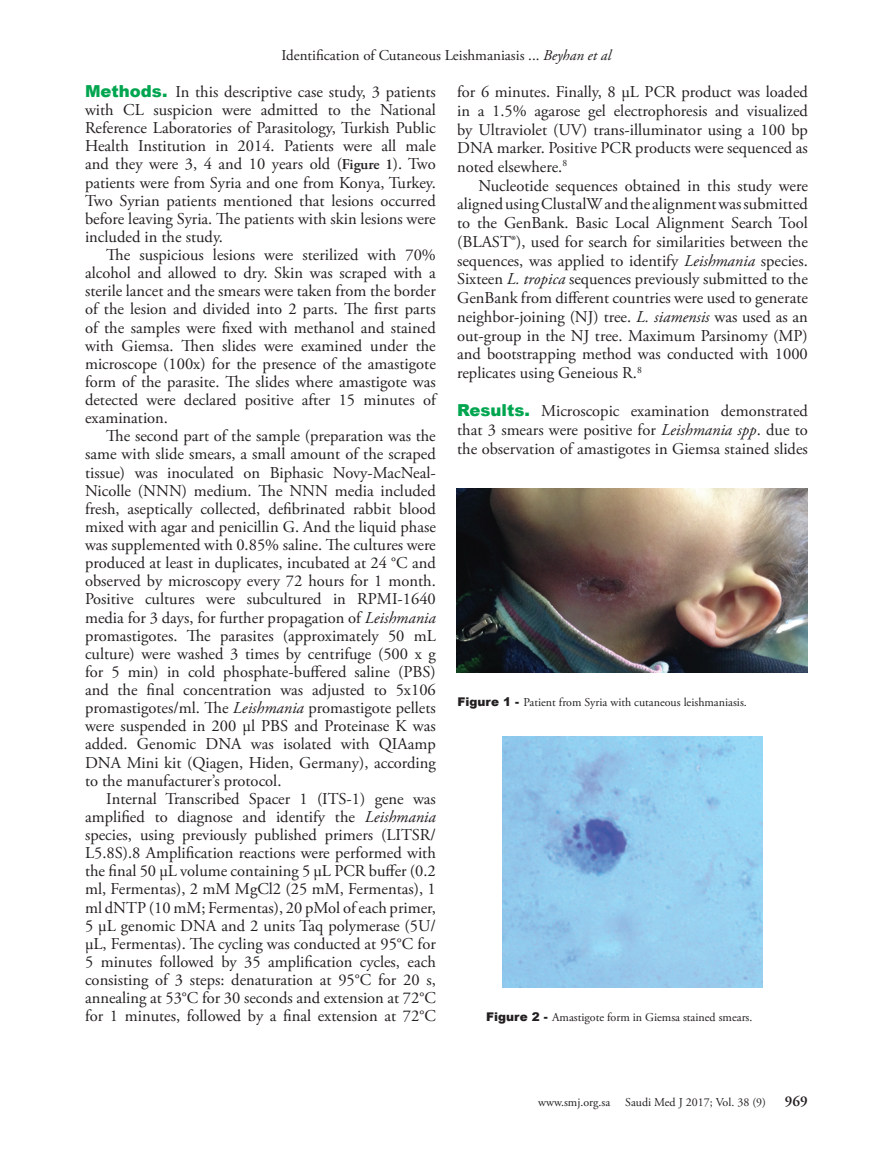
<style>
.page{position:relative;width:893px;height:1149px;background:#fff}
.page>*{position:absolute;margin:0;border:0;box-sizing:border-box;transform-origin:0 0}
.t1{font:16.5px/18.1px "Adobe Garamond Pro";color:#231f20;text-align:justify}
.t2{font:15px "Adobe Garamond Pro";color:#231f20}
.t3{font:600 15px "Adobe Garamond Pro";color:#231f20}
.t4{font:12px "Adobe Garamond Pro";color:#231f20}
.s1{font-style:italic}
.s2{font-family:"Arial";font-weight:900;color:#00a54f}
.s3{font-weight:600;font-size:15px}
.s4{font-family:"Arial";font-weight:900}
</style>
<div class="page">
<img style="left:457px;top:488px;width:351px;height:184px">
<img style="left:503px;top:736px;width:259px;height:251px">
<p class="t2" style="left:281px;top:46px;width:331px">Identification of Cutaneous Leishmaniasis ... <span class="s1">Beyhan et al</span></p>
<p class="t1" style="left:85px;top:83px;width:352px"><span class="s2">Methods.</span> In this descriptive case study, 3 patients with CL suspicion were admitted to the National Reference Laboratories of Parasitology, Turkish Public Health Institution in 2014. Patients were all male and they were 3, 4 and 10 years old (<span class="s3">Figure 1</span>). Two patients were from Syria and one from Konya, Turkey.<br>Two Syrian patients mentioned that lesions occurred before leaving Syria. The patients with skin lesions were included in the study.</p>
<p class="t1" style="left:85px;top:246px;width:352px;text-indent:21px">The suspicious lesions were sterilized with 70% alcohol and allowed to dry. Skin was scraped with a sterile lancet and the smears were taken from the border of the lesion and divided into 2 parts. The first parts of the samples were fixed with methanol and stained with Giemsa. Then slides were examined under the microscope (100x) for the presence of the amastigote form of the parasite. The slides where amastigote was detected were declared positive after 15 minutes of examination.</p>
<p class="t1" style="left:85px;top:427px;width:352px;text-indent:21px">The second part of the sample (preparation was the same with slide smears, a small amount of the scraped tissue) was inoculated on Biphasic Novy-MacNeal-Nicolle (NNN) medium. The NNN media included fresh, aseptically collected, defibrinated rabbit blood mixed with agar and penicillin G. And the liquid phase was supplemented with 0.85% saline. The cultures were produced at least in duplicates, incubated at 24 °C and observed by microscopy every 72 hours for 1 month.<br>Positive cultures were subcultured in RPMI-1640 media for 3 days, for further propagation of <span class="s1">Leishmania </span>promastigotes. The parasites (approximately 50 mL culture) were washed 3 times by centrifuge (500 x g for 5 min) in cold phosphate-buffered saline (PBS) and the final concentration was adjusted to 5x106 promastigotes/ml. The <span class="s1">Leishmania</span> promastigote pellets were suspended in 200 µl PBS and Proteinase K was added. Genomic DNA was isolated with QIAamp DNA Mini kit (Qiagen, Hiden, Germany), according to the manufacturer’s protocol.</p>
<p class="t1" style="left:85px;top:789px;width:352px;text-indent:21px">Internal Transcribed Spacer 1 (ITS-1) gene was amplified to diagnose and identify the <span class="s1">Leishmania </span>species, using previously published primers (LITSR/ L5.8S).8 Amplification reactions were performed with the final 50 μL volume containing 5 μL PCR buffer (0.2 ml, Fermentas), 2 mM MgCl2 (25 mM, Fermentas), 1 ml dNTP (10 mM; Fermentas), 20 pMol of each primer, 5 μL genomic DNA and 2 units Taq polymerase (5U/ μL, Fermentas). The cycling was conducted at 95°C for 5 minutes followed by 35 amplification cycles, each consisting of 3 steps: denaturation at 95°C for 20 s, annealing at 53°C for 30 seconds and extension at 72°C for 1 minutes, followed by a final extension at 72°C</p>
<p class="t1" style="left:457px;top:83px;width:352px;line-height:18.8px">for 6 minutes. Finally, 8 μL PCR product was loaded in a 1.5% agarose gel electrophoresis and visualized by Ultraviolet (UV) trans-illuminator using a 100 bp DNA marker. Positive PCR products were sequenced as noted elsewhere.<sup>8</sup></p>
<p class="t1" style="left:457px;top:177px;width:352px;line-height:18.8px;text-indent:21px">Nucleotide sequences obtained in this study were aligned using ClustalW and the alignment was submitted to the GenBank. Basic Local Alignment Search Tool (BLAST®), used for search for similarities between the sequences, was applied to identify <span class="s1">Leishmania</span> species.<br>Sixteen <span class="s1">L. tropica</span> sequences previously submitted to the GenBank from different countries were used to generate neighbor-joining (NJ) tree. <span class="s1">L. siamensis</span> was used as an out-group in the NJ tree. Maximum Parsinomy (MP) and bootstrapping method was conducted with 1000 replicates using Geneious R.<sup>8</sup></p>
<p class="t1" style="left:457px;top:401px;width:352px;line-height:19.2px"><span class="s2">Results.</span> Microscopic examination demonstrated that 3 smears were positive for <span class="s1">Leishmania spp</span>. due to the observation of amastigotes in Giemsa stained slides</p>
<p class="t4" style="left:457px;top:694px;width:291px"><span class="s4">Figure 1 -</span> Patient from Syria with cutaneous leishmaniasis.</p>
<p class="t4" style="left:486px;top:1009px;width:268px"><span class="s4">Figure 2 -</span> Amastigote form in Giemsa stained smears.</p>
<p class="t4" style="left:538px;top:1094px;width:229px">www.smj.org.sa Saudi Med J 2017; Vol. 38 (9)</p>
<p class="t3" style="left:785px;top:1092px;width:24px">969</p>
</div>
